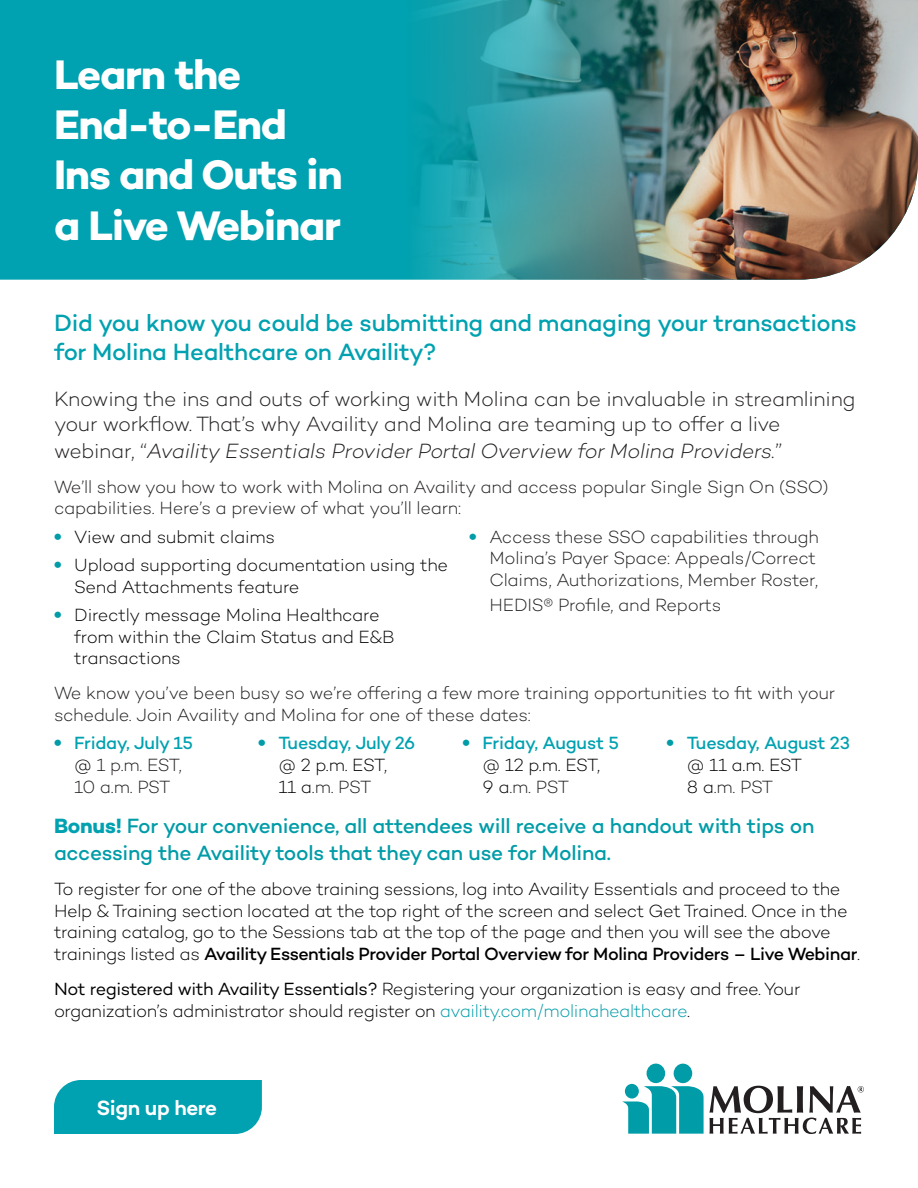
<style>
.page{position:relative;width:918px;height:1188px;background:#fff}
.page>*{position:absolute;margin:0;border:0;box-sizing:border-box;transform-origin:0 0}
.t1{font:700 42px/50.4px "Campton";letter-spacing:-.03em;color:#fff}
.t2{font:500 24px/28.8px "Campton";letter-spacing:-.015em;color:#00a1b0}
.t3{font:300 21px/26.1px "Campton";letter-spacing:-.01em;color:#231f20}
.t4{font:500 21px/27px "Campton";letter-spacing:-.015em;color:#009ca8}
.t5{font:600 21px "Campton";letter-spacing:-.025em;color:#fff}
.t6{font:300 18px/21.6px "Campton";letter-spacing:-.02em;color:#000}
.t7{font:300 18px/21.6px "Campton";letter-spacing:-.015em;color:#231f20}
.t8{font:500 18px/21.6px "Campton";letter-spacing:-.02em;color:#00a1b0}
.s1{font-style:italic}
.s2{font-weight:700;font-size:21px;color:#009ca8}
.s3{font-weight:500;color:#00a1b0}
.s4{color:#000}
.s5{font-weight:300;color:#000}
.s6{font-weight:300;color:#231f20}
.s7{font-weight:700;color:#00a1b0}
.s8{font-weight:500}
.s9{font-weight:400}
.s10{color:#009ca8}
</style>
<div class="page">
<div style="left:54px;top:1080px;width:208px;height:54px;background:#00a1b0"></div>
<div style="left:674px;top:1064px;width:18px;height:19px;background:#009ca8;border-radius:50%"></div>
<div style="left:647px;top:1064px;width:18px;height:19px;background:#009ca8;border-radius:50%"></div>
<svg style="left:622px;top:1086px;width:242px;height:48px"></svg>
<div style="left:625px;top:1084px;width:14px;height:15px;background:#009ca8;border-radius:50%"></div>
<div style="left:0;top:0;width:408px;height:280px;background:#00a1b0"></div>
<img style="left:408px;top:0;width:510px;height:280px">
<h1 class="t1" style="left:54px;top:48px;width:291px">Learn the<br>End-to-End<br>Ins and Outs in a Live Webinar</h1>
<h2 class="t2" style="left:54px;top:308px;width:804px">Did you know you could be submitting and managing your transactions for Molina Healthcare on Availity?</h2>
<p class="t3" style="left:54px;top:385px;width:803px">Knowing the ins and outs of working with Molina can be invaluable in streamlining your workflow. That’s why Availity and Molina are teaming up to offer a live webinar, “<span class="s1">Availity Essentials Provider Portal Overview for Molina Providers.</span>”</p>
<p class="t7" style="left:54px;top:476px;width:776px">We’ll show you how to work with Molina on Availity and access popular Single Sign On (SSO) capabilities. Here’s a preview of what you’ll learn:</p>
<p class="t6" style="left:54px;top:526px;width:223px"><span class="s2">•</span> View and submit claims</p>
<p class="t6" style="left:74px;top:554px;width:375px;text-indent:-20px"><span class="s2">•</span> Upload supporting documentation using the<br>Send Attachments feature</p>
<p class="t6" style="left:74px;top:604px;width:322px;text-indent:-20px"><span class="s2">•</span> Directly message Molina Healthcare from within the Claim Status and E&amp;B transactions</p>
<p class="t7" style="left:489px;top:526px;width:331px;text-indent:-20px"><span class="s2">•</span> Access these SSO capabilities through<br>Molina’s Payer Space: Appeals/Correct<br>Claims, Authorizations, Member Roster,</p>
<p class="t7" style="left:489px;top:594px;width:234px">HEDIS® Profile, and Reports</p>
<p class="t7" style="left:54px;top:682px;width:783px">We know you’ve been busy so we’re offering a few more training opportunities to fit with your schedule. Join Availity and Molina for one of these dates:</p>
<p class="t7" style="left:54px;top:732px;width:141px;text-align:center"><span class="s2">•</span> <span class="s3">Friday, July 15 </span><span class="s4">@</span> 1 p.m. EST,<br>10 a.m. PST</p>
<p class="t8" style="left:278px;top:732px;width:138px;text-indent:-20px"><span class="s2">•</span> Tuesday, July 26 <span class="s5">@ 2 p.m. EST,<br>11 a</span><span class="s6">.m. PST</span></p>
<p class="t8" style="left:483px;top:732px;width:138px;text-indent:-20px"><span class="s2">•</span> Friday, August 5 <span class="s5">@ 12 p.m. EST,<br>9 a</span><span class="s6">.m. PST</span></p>
<p class="t8" style="left:687px;top:732px;width:165px;text-indent:-20px"><span class="s2">•</span> Tuesday, August 23 <span class="s5">@ 11 a.m. EST<br>8 a</span><span class="s6">.m. PST</span></p>
<p class="t4" style="left:54px;top:812px;width:762px"><span class="s7">Bonus!</span> For your convenience, all attendees will receive a handout with tips on accessing the Availity tools that they can use for Molina.</p>
<p class="t6" style="left:54px;top:878px;width:808px">To register for one of the above training sessions, log into Availity Essentials and proceed to the Help &amp; Training section located at the top right of the screen and select Get Trained. Once in the training catalog, go to the Sessions tab at the top of the page and then you will see the above trainings listed as <span class="s8">Availity Essentials Provider Portal Overview for Molina Providers – Live Webinar</span>.</p>
<p class="t6" style="left:54px;top:978px;width:748px"><span class="s9">Not registered with Availity Essentials?</span> Registering your organization is easy and free. Your organization’s administrator should register on <span class="s10">availity.com/molinahealthcare</span>.</p>
<p class="t5" style="left:96px;top:1095px;width:122px">Sign up here</p>
</div>
